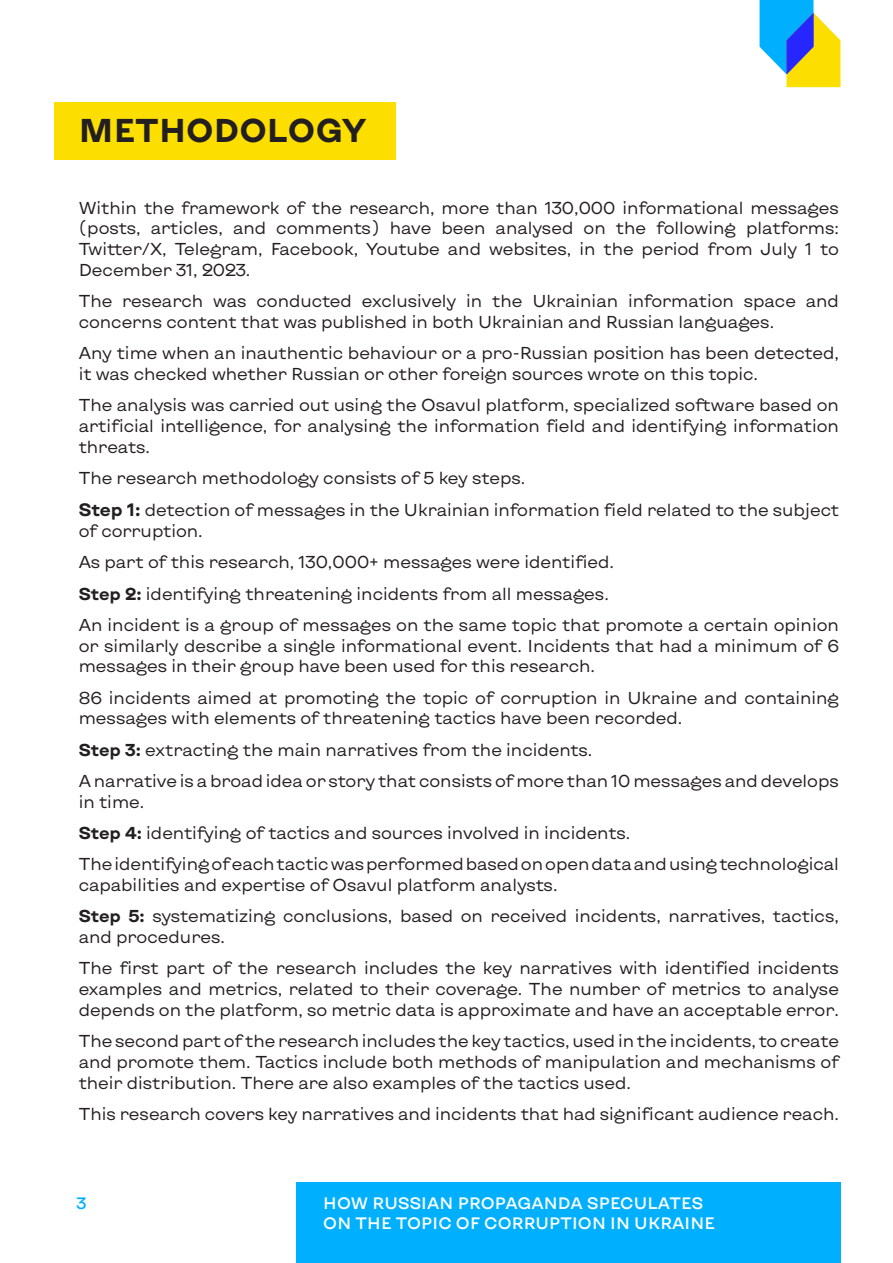
<style>
.page{position:relative;width:893px;height:1263px;background:#fff}
.page>*{position:absolute;margin:0;border:0;box-sizing:border-box;transform-origin:0 0}
.t1{font:700 33px "Kyiv Type Sans";color:#231f20}
.t2{font:17.25px/20.7px "Kyiv Type Sans";color:#231f20}
.t3{font:500 16.5px/20px "Kyiv Type Sans";letter-spacing:.01em;color:#fff}
.t4{font:500 16.5px "Kyiv Type Sans";color:#00b0ff}
.s1{font-weight:700;font-size:18px}
.s2{font-weight:700}
</style>
<div class="page">
<div style="left:296px;top:1182px;width:544px;height:81px;background:#00b0ff"></div>
<svg style="left:760px;top:0;width:80px;height:87px"></svg>
<div style="left:54px;top:103px;width:341px;height:57px;background:#fcde00"></div>
<p class="t1" style="left:79px;top:108px;width:289px">METHODOLOGY</p>
<p class="t2" style="left:79px;top:197px;width:762px;text-align:justify">Within the framework of the research, more than 130,000 informational messages (posts, articles, and comments) have been analysed on the following platforms:<br>Twitter/X, Telegram, Facebook, Youtube and websites, in the period from July 1 to December 31, 2023.</p>
<p class="t2" style="left:79px;top:290px;width:762px">The research was conducted exclusively in the Ukrainian information space and concerns content that was published in both Ukrainian and Russian languages.</p>
<p class="t2" style="left:79px;top:342px;width:762px">Any time when an inauthentic behaviour or a pro-Russian position has been detected, it was checked whether Russian or other foreign sources wrote on this topic.</p>
<p class="t2" style="left:79px;top:394px;width:762px;text-align:justify">The analysis was carried out using the Osavul platform, specialized software based on artificial intelligence, for analysing the information field and identifying information threats.</p>
<p class="t2" style="left:79px;top:467px;width:448px">The research methodology consists of 5 key steps.</p>
<p class="t2" style="left:79px;top:499px;width:762px"><span class="s1">Step 1:</span> detection of messages in the Ukrainian information field related to the subject of corruption.</p>
<p class="t2" style="left:79px;top:551px;width:537px">As part of this research, 130,000+ messages were identified.</p>
<p class="t2" style="left:79px;top:582px;width:532px"><span class="s2">Step 2:</span> identifying threatening incidents from all messages.</p>
<p class="t2" style="left:79px;top:614px;width:762px;text-align:justify">An incident is a group of messages on the same topic that promote a certain opinion or similarly describe a single informational event. Incidents that had a minimum of 6 messages in their group have been used for this research.</p>
<p class="t2" style="left:79px;top:686px;width:762px">86 incidents aimed at promoting the topic of corruption in Ukraine and containing messages with elements of threatening tactics have been recorded.</p>
<p class="t2" style="left:79px;top:738px;width:515px"><span class="s2">Step 3:</span> extracting the main narratives from the incidents.</p>
<p class="t2" style="left:79px;top:770px;width:762px">A narrative is a broad idea or story that consists of more than 10 messages and develops in time.</p>
<p class="t2" style="left:79px;top:822px;width:553px"><span class="s2">Step 4:</span> identifying of tactics and sources involved in incidents.</p>
<p class="t2" style="left:79px;top:853px;width:762px">The identifying of each tactic was performed based on open data and using technological capabilities and expertise of Osavul platform analysts.</p>
<p class="t2" style="left:79px;top:905px;width:762px"><span class="s2">Step 5:</span> systematizing conclusions, based on received incidents, narratives, tactics, and procedures.</p>
<p class="t2" style="left:79px;top:957px;width:762px;text-align:justify">The first part of the research includes the key narratives with identified incidents examples and metrics, related to their coverage. The number of metrics to analyse depends on the platform, so metric data is approximate and have an acceptable error.</p>
<p class="t2" style="left:79px;top:1030px;width:762px;text-align:justify">The second part of the research includes the key tactics, used in the incidents, to create and promote them. Tactics include both methods of manipulation and mechanisms of their distribution. There are also examples of the tactics used.</p>
<p class="t2" style="left:79px;top:1103px;width:762px">This research covers key narratives and incidents that had significant audience reach.</p>
<p class="t4" style="left:77px;top:1192px;width:11px">3</p>
<p class="t3" style="left:323px;top:1192px;width:393px">HOW RUSSIAN PROPAGANDA SPECULATES<br>ON THE TOPIC OF CORRUPTION IN UKRAINE</p>
</div>
